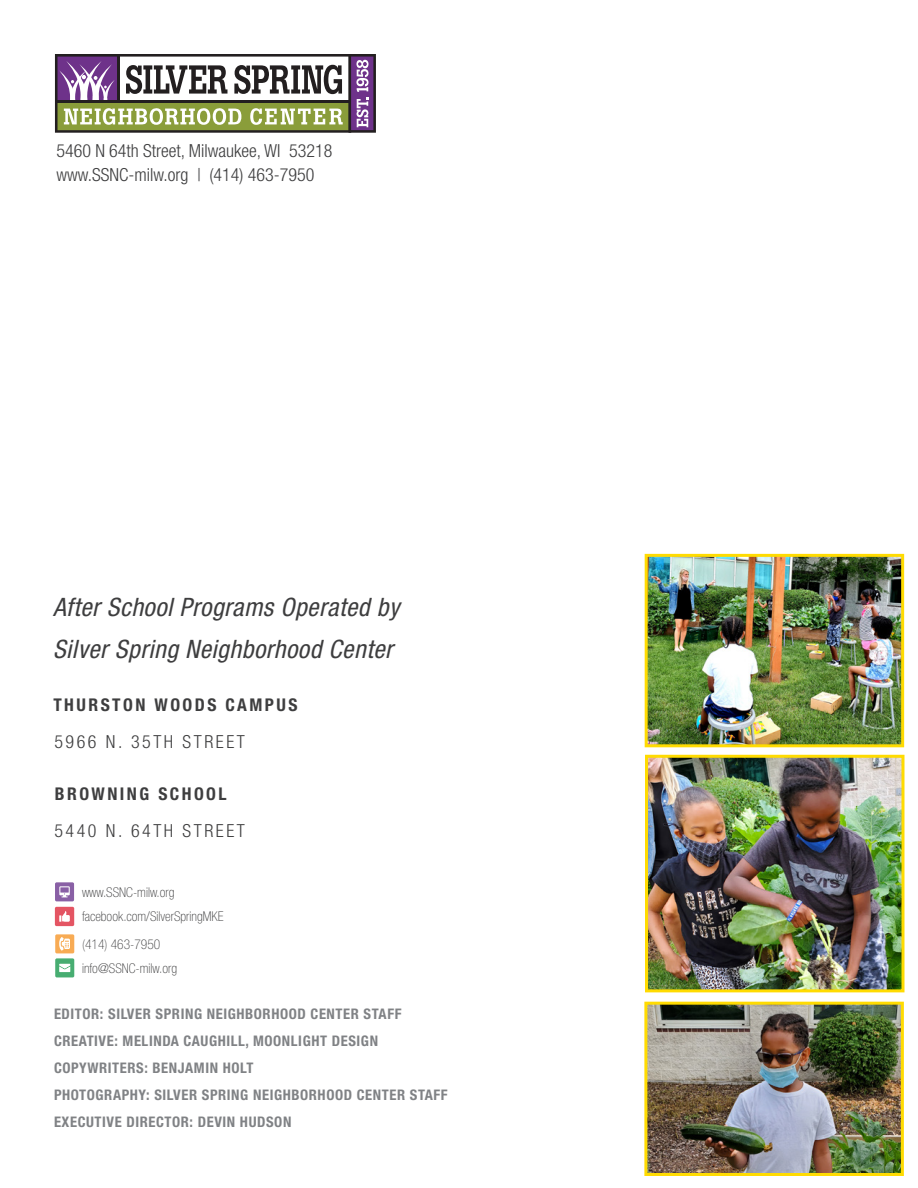
<style>
.page{position:relative;width:918px;height:1188px;background:#fff}
.page>*{position:absolute;margin:0;border:0;box-sizing:border-box;transform-origin:0 0}
.t1{font:italic condensed 25.35px/42.5px "Helvetica Neue";letter-spacing:.02em;color:#3e3e3f}
.Text{font:300 condensed 18px "Helvetica Neue";color:#3e3e3f}
.Text-2{font:300 condensed 18px "Helvetica Neue";letter-spacing:.14em;color:#3e3e3f}
.t2{font:700 condensed 17.55px "Helvetica Neue";letter-spacing:.14em;color:#3e3e3f}
.Text-3{font:700 condensed 14.7px "Helvetica Neue";letter-spacing:.04em;color:#808285}
.t3{font:100 condensed 13.5px "Helvetica Neue";color:#3e3e3f}
</style>
<div class="page">
<svg style="left:55px;top:54px;width:321px;height:79px"></svg>
<hr style="left:56px;top:100px;width:294px;height:3px;background:#231f20">
<div style="left:55px;top:882px;width:19px;height:19px;background:#8960a5;border-radius:2px"></div>
<svg style="left:59px;top:886px;width:11px;height:11px"></svg>
<div style="left:55px;top:907px;width:19px;height:19px;background:#e45563;border-radius:2px"></div>
<svg style="left:59px;top:911px;width:11px;height:11px"></svg>
<div style="left:55px;top:934px;width:19px;height:19px;background:#f8ab54;border-radius:2px"></div>
<svg style="left:59px;top:937px;width:11px;height:14px"></svg>
<svg style="left:55px;top:958px;width:19px;height:19px"></svg>
<svg style="left:59px;top:964px;width:11px;height:8px"></svg>
<img style="left:648px;top:1006px;width:252px;height:166px">
<div style="left:644px;top:1002px;width:260px;height:174px;border:3px solid #ffdb01"></div>
<img style="left:649px;top:759px;width:251px;height:229px">
<div style="left:645px;top:755px;width:259px;height:237px;border:3px solid #ffdb01"></div>
<img style="left:649px;top:558px;width:251px;height:185px">
<div style="left:645px;top:554px;width:259px;height:193px;border:3px solid #ffdb01"></div>
<p class="Text" style="left:56px;top:140px;width:277px">5460 N 64th Street, Milwaukee, WI 53218</p>
<p class="Text" style="left:56px;top:165px;width:259px">www.SSNC-milw.org | (414) 463-7950</p>
<p class="t1" style="left:53px;top:585px;width:348px">After School Programs Operated by<br>Silver Spring Neighborhood Center</p>
<p class="t2" style="left:53px;top:694px;width:246px">THURSTON WOODS CAMPUS</p>
<p class="Text-2" style="left:54px;top:731px;width:192px">5966 N. 35TH STREET</p>
<p class="t2" style="left:55px;top:783px;width:173px">BROWNING SCHOOL</p>
<p class="Text-2" style="left:54px;top:821px;width:192px">5440 N. 64TH STREET</p>
<p class="t3" style="left:82px;top:884px;width:94px">www.SSNC-milw.org</p>
<p class="t3" style="left:82px;top:909px;width:143px">facebook.com/SilverSpringMKE</p>
<p class="t3" style="left:82px;top:936px;width:80px">(414) 463-7950</p>
<p class="t3" style="left:82px;top:960px;width:97px">info@SSNC-milw.org</p>
<p class="Text-3" style="left:54px;top:1005px;width:349px">EDITOR: SILVER SPRING NEIGHBORHOOD CENTER STAFF</p>
<p class="Text-3" style="left:54px;top:1032px;width:326px">CREATIVE: MELINDA CAUGHILL, MOONLIGHT DESIGN</p>
<p class="Text-3" style="left:54px;top:1059px;width:201px">COPYWRITERS: BENJAMIN HOLT</p>
<p class="Text-3" style="left:54px;top:1086px;width:395px">PHOTOGRAPHY: SILVER SPRING NEIGHBORHOOD CENTER STAFF</p>
<p class="Text-3" style="left:54px;top:1113px;width:239px">EXECUTIVE DIRECTOR: DEVIN HUDSON</p>
</div>
